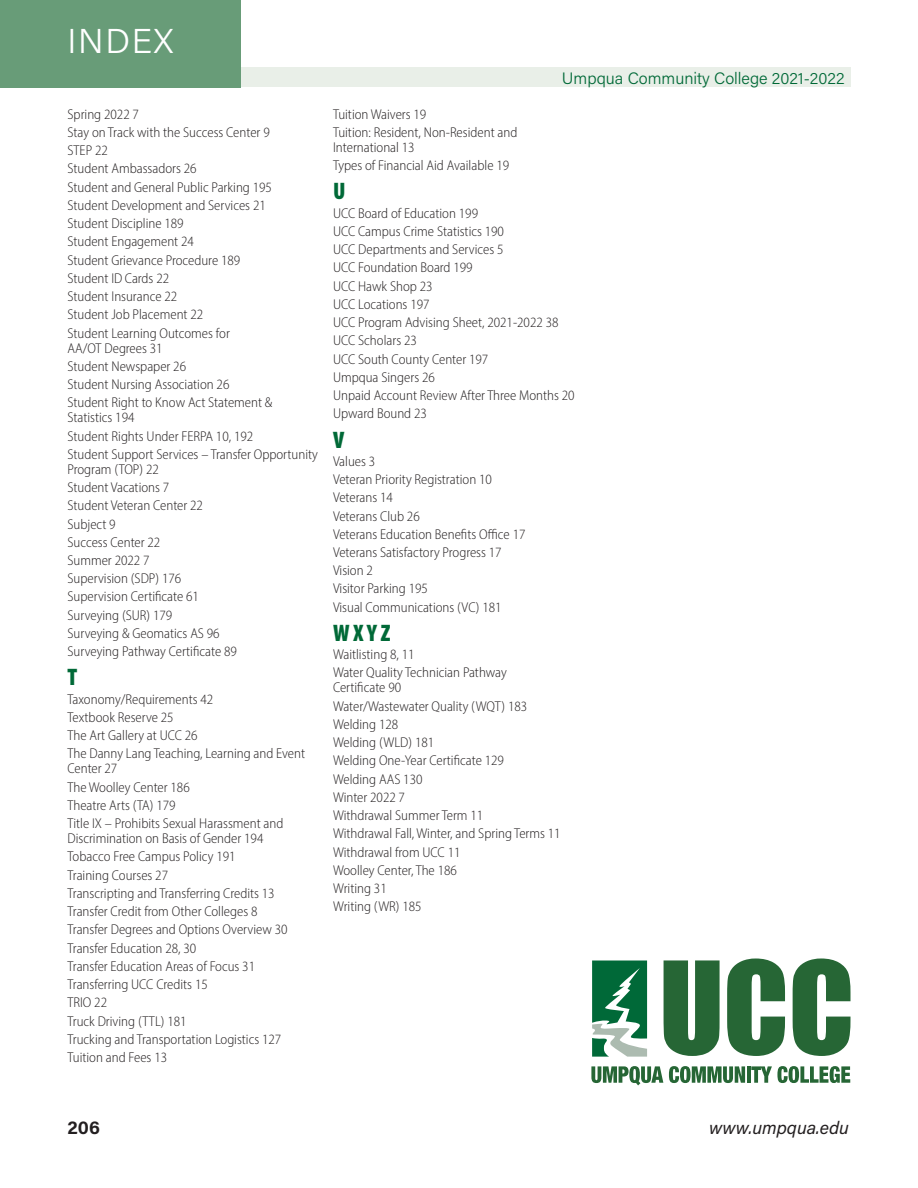
<style>
.page{position:relative;width:918px;height:1188px;background:#fff}
.page>*{position:absolute;margin:0;border:0;box-sizing:border-box;transform-origin:0 0}
.t1{font:300 34.5px "Acumin Pro";letter-spacing:.05em;color:#fff}
.t2{font:900 condensed 24px "Myriad Pro";color:#006937}
.t3{font:italic 18px "Acumin Pro";color:#231f20}
.t4{font:700 18px "Acumin Pro";color:#231f20}
.t5{font:300 16.5px "Acumin Pro";color:#006937}
.t6{font:300 semi-condensed 14.25px/18.3px "Myriad Pro";color:#231f20}
</style>
<div class="page">
<div style="left:68px;top:68px;width:783px;height:19px;background:#e9efe8"></div>
<div style="left:0;top:0;width:240px;height:87px;background:#689c78"></div>
<svg style="left:664px;top:960px;width:56px;height:96px;background:#497e55"></svg>
<svg style="left:727px;top:959px;width:58px;height:97px"></svg>
<svg style="left:793px;top:959px;width:58px;height:97px"></svg>
<svg style="left:591px;top:1066px;width:72px;height:19px"></svg>
<svg style="left:669px;top:1066px;width:76px;height:17px"></svg>
<hr style="left:747px;top:1066px;width:4px;height:17px;background:#266635">
<svg style="left:751px;top:1066px;width:99px;height:17px"></svg>
<svg style="left:592px;top:961px;width:55px;height:96px"></svg>
<h1 class="t1" style="left:68px;top:21px;width:107px">INDEX</h1>
<p class="t6" style="left:68px;top:106px;width:206px">Spring 2022 7<br>Stay on Track with the Success Center 9<br>STEP 22<br>Student Ambassadors 26<br>Student and General Public Parking 195<br>Student Development and Services 21<br>Student Discipline 189<br>Student Engagement 24<br>Student Grievance Procedure 189<br>Student ID Cards 22<br>Student Insurance 22<br>Student Job Placement 22<br>Student Learning Outcomes for</p>
<p class="t6" style="left:68px;top:340px;width:207px">AA/OT Degrees 31<br>Student Newspaper 26<br>Student Nursing Association 26<br>Student Right to Know Act Statement &amp;</p>
<p class="t6" style="left:68px;top:409px;width:252px">Statistics 194<br>Student Rights Under FERPA 10, 192<br>Student Support Services – Transfer Opportunity</p>
<p class="t6" style="left:68px;top:461px;width:171px">Program (TOP) 22<br>Student Vacations 7<br>Student Veteran Center 22<br>Subject 9<br>Success Center 22<br>Summer 2022 7<br>Supervision (SDP) 176<br>Supervision Certificate 61<br>Surveying (SUR) 179<br>Surveying &amp; Geomatics AS 96<br>Surveying Pathway Certificate 89</p>
<h2 class="t2" style="left:68px;top:668px;width:11px">T</h2>
<p class="t6" style="left:68px;top:691px;width:239px">Taxonomy/Requirements 42<br>Textbook Reserve 25<br>The Art Gallery at UCC 26<br>The Danny Lang Teaching, Learning and Event</p>
<p class="t6" style="left:68px;top:760px;width:217px">Center 27<br>The Woolley Center 186<br>Theatre Arts (TA) 179<br>Title IX – Prohibits Sexual Harassment and</p>
<p class="t6" style="left:68px;top:830px;width:222px">Discrimination on Basis of Gender 194<br>Tobacco Free Campus Policy 191<br>Training Courses 27<br>Transcripting and Transferring Credits 13<br>Transfer Credit from Other Colleges 8<br>Transfer Degrees and Options Overview 30<br>Transfer Education 28, 30<br>Transfer Education Areas of Focus 31<br>Transferring UCC Credits 15<br>TRIO 22<br>Truck Driving (TTL) 181<br>Trucking and Transportation Logistics 127<br>Tuition and Fees 13</p>
<p class="t5" style="left:562px;top:69px;width:284px">Umpqua Community College 2021-2022</p>
<p class="t6" style="left:333px;top:106px;width:186px">Tuition Waivers 19<br>Tuition: Resident, Non-Resident and</p>
<p class="t6" style="left:333px;top:139px;width:178px">International 13<br>Types of Financial Aid Available 19</p>
<h2 class="t2" style="left:333px;top:182px;width:14px">U</h2>
<p class="t6" style="left:333px;top:205px;width:243px">UCC Board of Education 199<br>UCC Campus Crime Statistics 190<br>UCC Departments and Services 5<br>UCC Foundation Board 199<br>UCC Hawk Shop 23<br>UCC Locations 197<br>UCC Program Advising Sheet, 2021-2022 38<br>UCC Scholars 23<br>UCC South County Center 197<br>Umpqua Singers 26<br>Unpaid Account Review After Three Months 20<br>Upward Bound 23</p>
<h2 class="t2" style="left:333px;top:430px;width:13px">V</h2>
<p class="t6" style="left:333px;top:453px;width:194px">Values 3<br>Veteran Priority Registration 10<br>Veterans 14<br>Veterans Club 26<br>Veterans Education Benefits Office 17<br>Veterans Satisfactory Progress 17<br>Vision 2<br>Visitor Parking 195<br>Visual Communications (VC) 181</p>
<h2 class="t2" style="left:333px;top:624px;width:59px">W X Y Z</h2>
<p class="t6" style="left:333px;top:646px;width:175px">Waitlisting 8, 11<br>Water Quality Technician Pathway</p>
<p class="t6" style="left:333px;top:679px;width:229px">Certificate 90<br>Water/Wastewater Quality (WQT) 183<br>Welding 128<br>Welding (WLD) 181<br>Welding One-Year Certificate 129<br>Welding AAS 130<br>Winter 2022 7<br>Withdrawal Summer Term 11<br>Withdrawal Fall, Winter, and Spring Terms 11<br>Withdrawal from UCC 11<br>Woolley Center, The 186<br>Writing 31<br>Writing (WR) 185</p>
<p class="t4" style="left:68px;top:1117px;width:34px">206</p>
<p class="t3" style="left:709px;top:1117px;width:141px">www.umpqua.edu</p>
</div>
